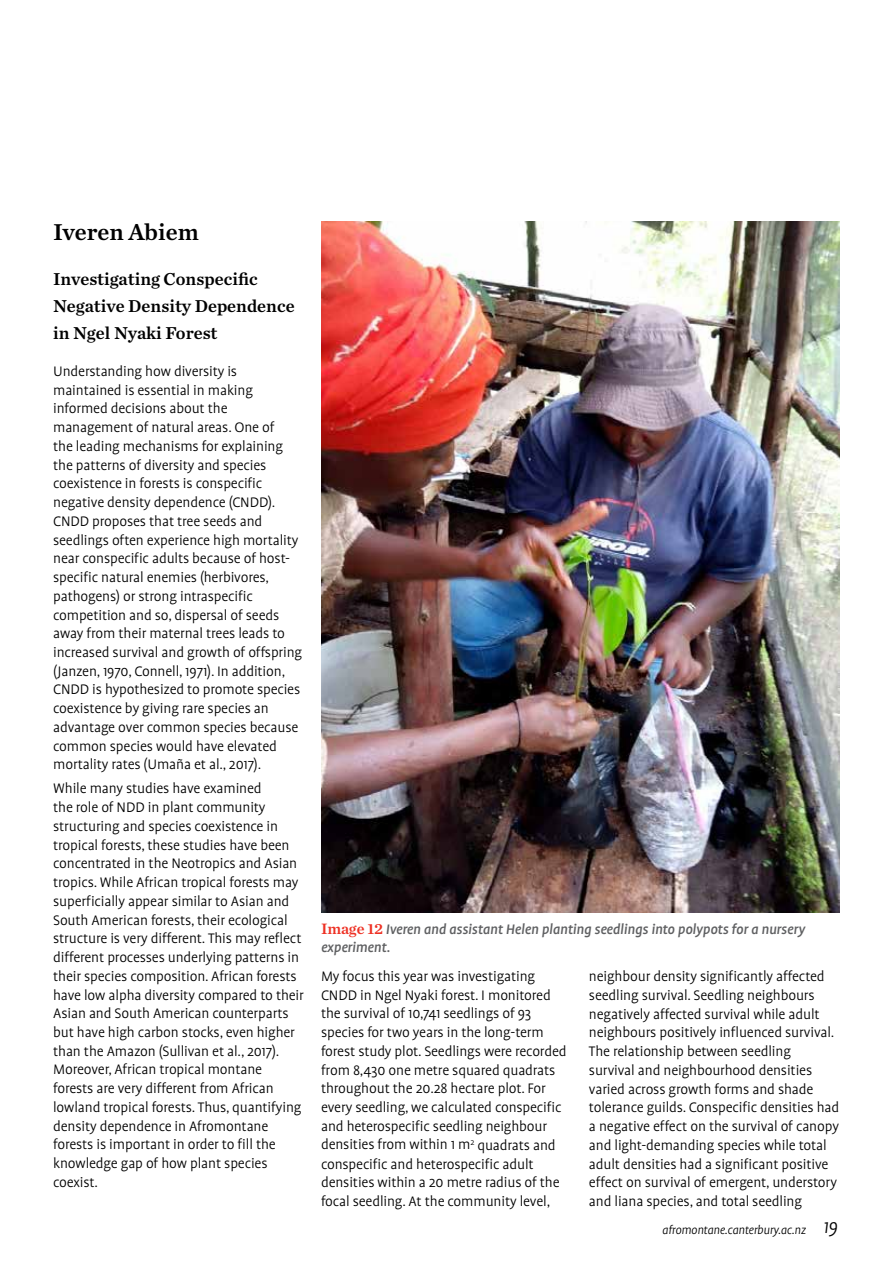
<style>
.page{position:relative;width:893px;height:1263px;background:#fff}
.page>*{position:absolute;margin:0;border:0;box-sizing:border-box;transform-origin:0 0}
.t1{font:24px "Chronicle Text G2 Semi";color:#000}
.t2{font:18px/27px "Chronicle Text G2 Semi";color:#000}
.t3{font:300 15.75px/18.8px "Profile Pro";letter-spacing:-.01em;color:#000}
.t4{font:italic 500 15.75px/18.8px "Profile Pro";letter-spacing:-.01em;color:#5f6062}
.t5{font:italic 300 13.5px "Profile Pro";letter-spacing:-.02em;color:#000}
.s1{font-family:"Chronicle Text G2 Semi";font-weight:400;font-style:normal;color:#ee3124}
.s2{font-size:21px}
</style>
<div class="page">
<img style="left:321px;top:221px;width:519px;height:692px">
<h1 class="t1" style="left:53px;top:214px;width:147px">Iveren Abiem</h1>
<p class="t2" style="left:53px;top:265px;width:243px">Investigating Conspecific<br>Negative Density Dependence in Ngel Nyaki Forest</p>
<p class="t3" style="left:53px;top:362px;width:251px">Understanding how diversity is maintained is essential in making informed decisions about the management of natural areas. One of<br>the leading mechanisms for explaining the patterns of diversity and species coexistence in forests is conspecific negative density dependence (CNDD).<br>CNDD proposes that tree seeds and seedlings often experience high mortality near conspecific adults because of host&shy;specific natural enemies (herbivores, pathogens) or strong intraspecific competition and so, dispersal of seeds away from their maternal trees leads to increased survival and growth of offspring (Janzen, 1970, Connell, 1971). In addition, CNDD is hypothesized to promote species coexistence by giving rare species an advantage over common species because common species would have elevated mortality rates (Umaña et al., 2017).</p>
<p class="t3" style="left:53px;top:780px;width:252px">While many studies have examined<br>the role of NDD in plant community structuring and species coexistence in tropical forests, these studies have been concentrated in the Neotropics and Asian tropics. While African tropical forests may superficially appear similar to Asian and South American forests, their ecological structure is very different. This may reflect different processes underlying patterns in their species composition. African forests have low alpha diversity compared to their Asian and South American counterparts but have high carbon stocks, even higher than the Amazon (Sullivan et al., 2017).<br>Moreover, African tropical montane forests are very different from African lowland tropical forests. Thus, quantifying density dependence in Afromontane forests is important in order to fill the knowledge gap of how plant species coexist.</p>
<p class="t4" style="left:321px;top:920px;width:486px"><span class="s1">Image 12</span> Iveren and assistant Helen planting seedlings into polypots for a nursery experiment.</p>
<p class="t3" style="left:321px;top:967px;width:247px">My focus this year was investigating CNDD in Ngel Nyaki forest. I monitored the survival of 10,741 seedlings of 93 species for two years in the long-term forest study plot. Seedlings were recorded from 8,430 one metre squared quadrats throughout the 20.28 hectare plot. For every seedling, we calculated conspecific and heterospecific seedling neighbour densities from within 1 m<sup>2</sup> quadrats and conspecific and heterospecific adult densities within a 20 metre radius of the focal seedling. At the community level,</p>
<p class="t3" style="left:589px;top:968px;width:252px">neighbour density significantly affected seedling survival. Seedling neighbours negatively affected survival while adult neighbours positively influenced survival.<br>The relationship between seedling survival and neighbourhood densities varied across growth forms and shade tolerance guilds. Conspecific densities had a negative effect on the survival of canopy and light-demanding species while total adult densities had a significant positive effect on survival of emergent, understory and liana species, and total seedling</p>
<p class="t5" style="left:662px;top:1222px;width:177px">afromontane.canterbury.ac.nz <span class="s2">19</span></p>
</div>
